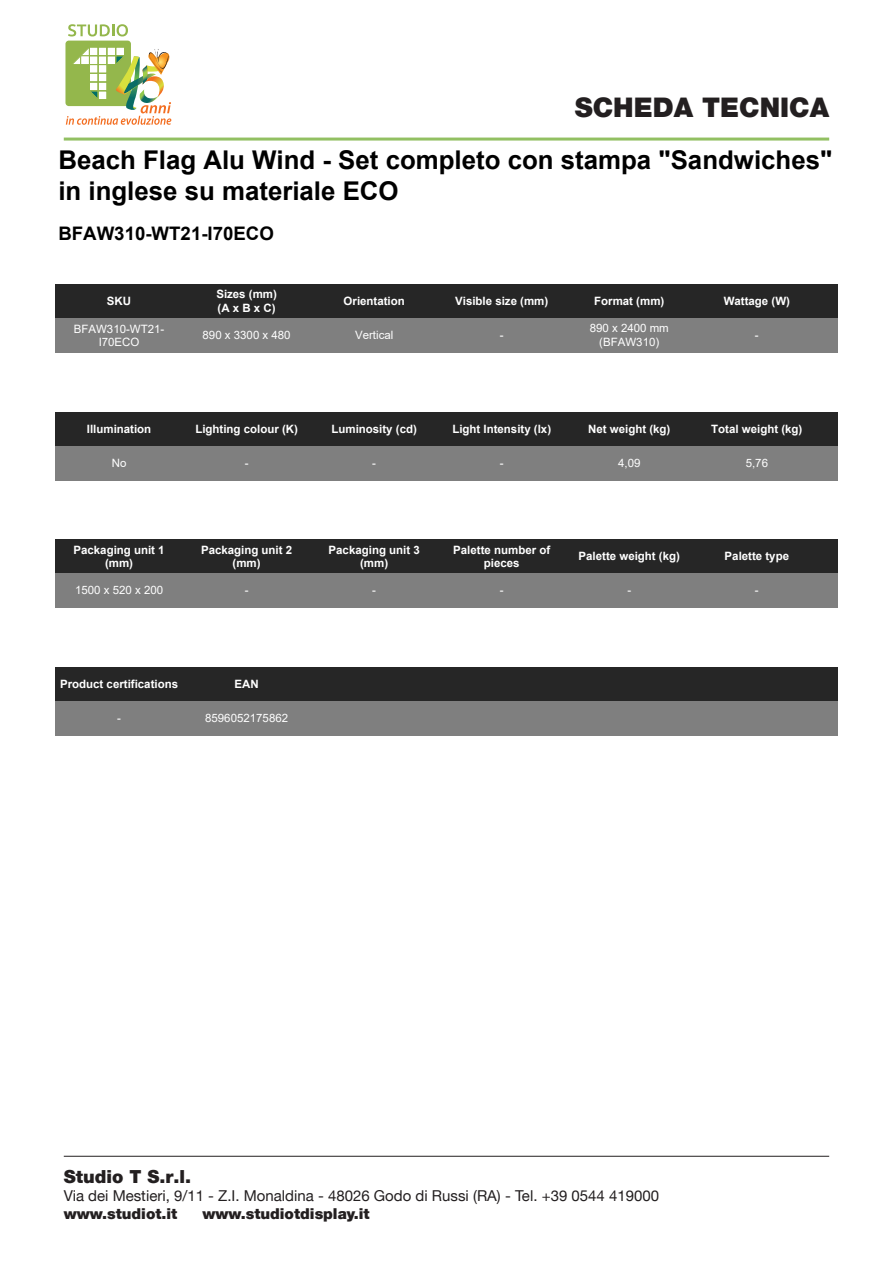
<style>
.page{position:relative;width:893px;height:1263px;background:#fff}
.page>*{position:absolute;margin:0;border:0;box-sizing:border-box;transform-origin:0 0}
.t1{font:900 27px "Helvetica Neue LT";color:#231f20}
.t2{font:700 25.8px/31px "Arial";color:#000}
.t3{font:700 18.6px "Arial";color:#000}
.t4{font:900 18px "Helvetica Neue LT";color:#231f20}
.t5{font:15px "Helvetica Neue LT";color:#231f20}
.t6{font:900 15px "Helvetica Neue LT";color:#231f20}
.t7{font:700 11.55px/13.2px "Arial";color:#fff;text-align:center}
.t8{font:11.55px/13.2px "Arial";color:#fff;text-align:center}
</style>
<div class="page">
<div style="left:55px;top:285px;width:783px;height:34px;background:#262626"></div>
<div style="left:55px;top:319px;width:783px;height:34px;background:#7f7f7f"></div>
<div style="left:55px;top:412px;width:783px;height:34px;background:#262626"></div>
<div style="left:55px;top:446px;width:783px;height:34px;background:#7f7f7f"></div>
<div style="left:55px;top:540px;width:783px;height:34px;background:#262626"></div>
<div style="left:55px;top:574px;width:783px;height:34px;background:#7f7f7f"></div>
<div style="left:55px;top:667px;width:783px;height:34px;background:#262626"></div>
<div style="left:55px;top:701px;width:783px;height:34px;background:#7f7f7f"></div>
<hr style="left:64px;top:1156px;width:765px;height:1px;background:#231f20">
<div style="left:65px;top:41px;width:66px;height:65px;background:#94b74c;border-radius:3px"></div>
<svg style="left:68px;top:24px;width:60px;height:13px"></svg>
<svg style="left:66px;top:47px;width:105px;height:78px"></svg>
<hr style="left:64px;top:138px;width:765px;height:3px;background:#92c062">
<h1 class="t1" style="left:575px;top:91px;width:256px">SCHEDA TECNICA</h1>
<h2 class="t2" style="left:58px;top:144px;width:775px">Beach Flag Alu Wind - Set completo con stampa "Sandwiches" in inglese su materiale ECO</h2>
<h3 class="t3" style="left:58px;top:221px;width:217px">BFAW310-WT21-I70ECO</h3>
<p class="t7" style="left:107px;top:295px;width:26px">SKU</p>
<p class="t7" style="left:216px;top:288px;width:62px;text-align:left">Sizes (mm) (AxBxC)</p>
<p class="t7" style="left:344px;top:295px;width:63px">Orientation</p>
<p class="t7" style="left:455px;top:295px;width:95px">Visible size (mm)</p>
<p class="t7" style="left:594px;top:295px;width:72px">Format (mm)</p>
<p class="t7" style="left:724px;top:295px;width:68px">Wattage (W)</p>
<p class="t8" style="left:74px;top:322px;width:92px">BFAW310-WT21-<br>I70ECO</p>
<p class="t8" style="left:203px;top:328px;width:90px">890 x 3300 x 480</p>
<p class="t8" style="left:355px;top:328px;width:40px">Vertical</p>
<p class="t8" style="left:500px;top:328px;width:5px">-</p>
<p class="t8" style="left:590px;top:322px;width:81px">890 x 2400 mm (BFAW310)</p>
<p class="t8" style="left:755px;top:328px;width:5px">-</p>
<p class="t7" style="left:87px;top:422px;width:66px">Illumination</p>
<p class="t7" style="left:195px;top:422px;width:104px">Lighting colour (K)</p>
<p class="t7" style="left:331px;top:422px;width:87px">Luminosity (cd)</p>
<p class="t7" style="left:452px;top:422px;width:100px">Light Intensity (lx)</p>
<p class="t7" style="left:588px;top:422px;width:84px">Net weight (kg)</p>
<p class="t7" style="left:711px;top:422px;width:93px">Total weight (kg)</p>
<p class="t8" style="left:112px;top:456px;width:16px">No</p>
<p class="t8" style="left:245px;top:456px;width:5px">-</p>
<p class="t8" style="left:372px;top:456px;width:5px">-</p>
<p class="t8" style="left:500px;top:456px;width:5px">-</p>
<p class="t8" style="left:618px;top:456px;width:24px">4,09</p>
<p class="t8" style="left:746px;top:456px;width:24px">5,76</p>
<p class="t7" style="left:74px;top:543px;width:93px">Packaging unit 1 (mm)</p>
<p class="t7" style="left:201px;top:543px;width:93px">Packaging unit 2 (mm)</p>
<p class="t7" style="left:329px;top:543px;width:93px">Packaging unit 3 (mm)</p>
<p class="t7" style="left:453px;top:543px;width:98px">Palette number of pieces</p>
<p class="t7" style="left:579px;top:550px;width:103px">Palette weight (kg)</p>
<p class="t7" style="left:725px;top:550px;width:66px">Palette type</p>
<p class="t8" style="left:75px;top:583px;width:90px">1500 x 520 x 200</p>
<p class="t8" style="left:245px;top:583px;width:5px">-</p>
<p class="t8" style="left:372px;top:583px;width:5px">-</p>
<p class="t8" style="left:500px;top:583px;width:5px">-</p>
<p class="t8" style="left:627px;top:583px;width:5px">-</p>
<p class="t8" style="left:755px;top:583px;width:5px">-</p>
<p class="t7" style="left:60px;top:677px;width:119px">Product certifications</p>
<p class="t7" style="left:235px;top:677px;width:26px">EAN</p>
<p class="t8" style="left:117px;top:711px;width:5px">-</p>
<p class="t8" style="left:205px;top:711px;width:84px">8596052175862</p>
<h3 class="t4" style="left:64px;top:1166px;width:129px">Studio T S.r.l.</h3>
<p class="t5" style="left:64px;top:1187px;width:597px">Via dei Mestieri, 9/11 - Z.I. Monaldina - 48026 Godo di Russi (RA) - Tel. +39 0544 419000</p>
<p class="t6" style="left:64px;top:1205px;width:115px">www.studiot.it</p>
<p class="t6" style="left:202px;top:1205px;width:169px">www.studiotdisplay.it</p>
</div>
